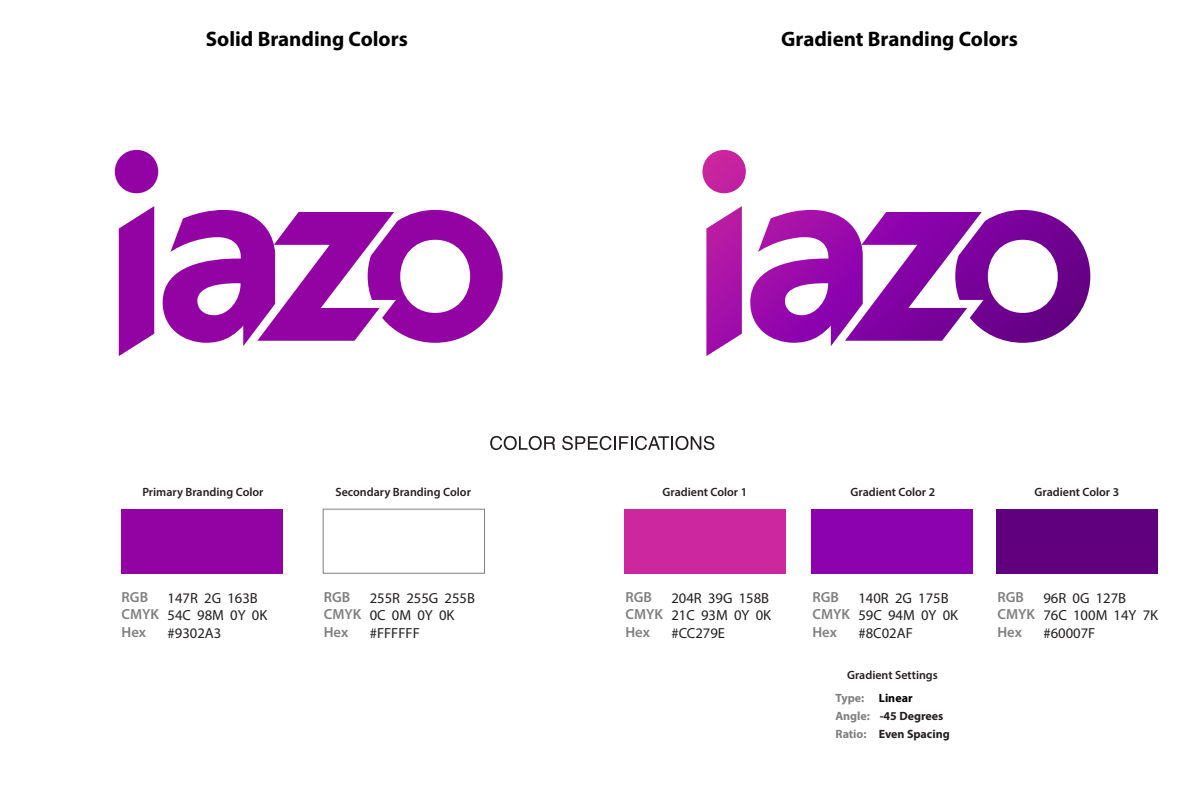
<style>
.page{position:relative;width:1200px;height:800px;background:#fff}
.page>*{position:absolute;margin:0;border:0;box-sizing:border-box;transform-origin:0 0}
.t1{font:700 21px "Myriad Pro";color:#000}
.t2{font:14.6px/17.6px "Myriad Pro";color:#231f20}
.t3{font:600 14.6px/17.6px "Myriad Pro";color:#808080}
.t4{font:600 12px "Myriad Pro";color:#231f20}
.t5{font:700 12px/18px "Myriad Pro";color:#231f20}
.s1{color:#808080}
.s2{color:#000}
</style>
<div class="page">
<div style="left:625px;top:509px;width:161px;height:64px;background:#cc279e"></div>
<div style="left:812px;top:509px;width:161px;height:64px;background:#8c02af"></div>
<div style="left:997px;top:509px;width:161px;height:64px;background:#60007f"></div>
<div style="left:323px;top:509px;width:162px;height:65px;background:#fff;border:1px solid #808080"></div>
<div style="left:121px;top:509px;width:161px;height:64px;background:#9302a3"></div>
<svg style="left:490px;top:436px;width:65px;height:14px"></svg>
<svg style="left:562px;top:436px;width:152px;height:14px"></svg>
<svg style="left:702px;top:150px;width:388px;height:206px"></svg>
<svg style="left:115px;top:150px;width:388px;height:206px"></svg>
<h1 class="t1" style="left:206px;top:25px;width:204px">Solid Branding Colors</h1>
<h1 class="t1" style="left:781px;top:25px;width:238px">Gradient Branding Colors</h1>
<p class="t4" style="left:142px;top:484px;width:123px">Primary Branding Color</p>
<p class="t4" style="left:335px;top:484px;width:137px">Secondary Branding Color</p>
<p class="t4" style="left:662px;top:484px;width:86px">Gradient Color 1</p>
<p class="t4" style="left:850px;top:484px;width:86px">Gradient Color 2</p>
<p class="t4" style="left:1034px;top:484px;width:86px">Gradient Color 3</p>
<p class="t3" style="left:122px;top:588px;width:39px">RGB<br>CMYK<br>Hex</p>
<p class="t2" style="left:168px;top:589px;width:101px">147R 2G 163B<br>54C 98M 0Y 0K #9302A3</p>
<p class="t3" style="left:324px;top:588px;width:39px">RGB<br>CMYK<br>Hex</p>
<p class="t2" style="left:370px;top:589px;width:107px">255R 255G 255B<br>0C 0M 0Y 0K #FFFFFF</p>
<p class="t3" style="left:625px;top:588px;width:39px">RGB<br>CMYK<br>Hex</p>
<p class="t2" style="left:671px;top:589px;width:101px">204R 39G 158B<br>21C 93M 0Y 0K #CC279E</p>
<p class="t3" style="left:812px;top:588px;width:39px">RGB<br>CMYK<br>Hex</p>
<p class="t2" style="left:858px;top:589px;width:101px">140R 2G 175B<br>59C 94M 0Y 0K #8C02AF</p>
<p class="t4" style="left:847px;top:667px;width:92px">Gradient Settings</p>
<p class="t5" style="left:835px;top:689px;width:116px"><span class="s1">Type:</span> <span class="s2">Linear<br></span><span class="s1">Angle:</span> -45 Degrees<br><span class="s1">Ratio:</span> Even Spacing</p>
<p class="t3" style="left:997px;top:588px;width:39px">RGB<br>CMYK<br>Hex</p>
<p class="t2" style="left:1043px;top:589px;width:116px">96R 0G 127B<br>76C 100M 14Y 7K #60007F</p>
</div>
